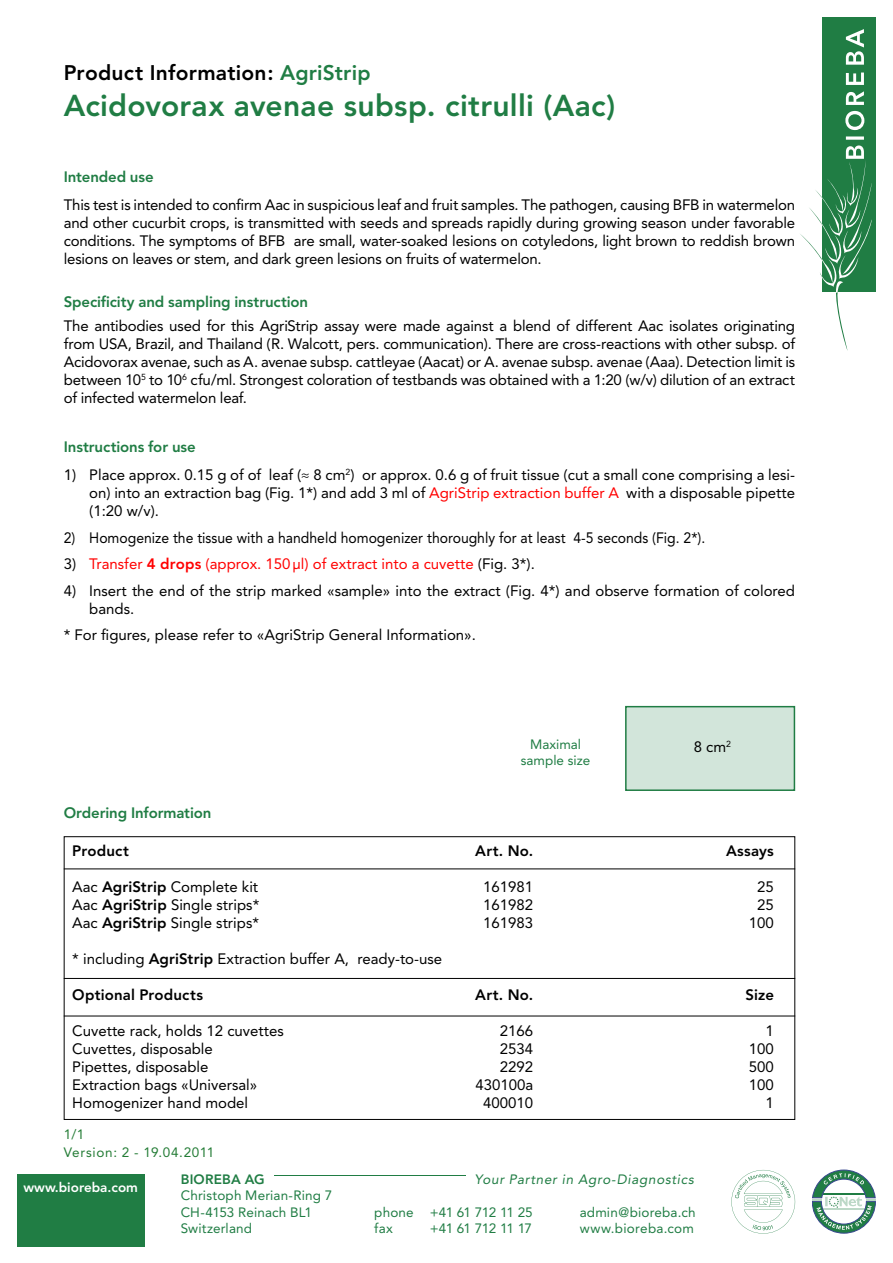
<style>
.page{position:relative;width:893px;height:1263px;background:#fff}
.page>*{position:absolute;margin:0;border:0;box-sizing:border-box;transform-origin:0 0}
.Haupttitel{font:800 30px "Avenir LT Std";letter-spacing:.01em;color:#207d44}
.PI_Titel{font:800 21px "Avenir LT Std";letter-spacing:.01em;color:#000}
.Text{font:15px/18px "Avenir LT Std";letter-spacing:-.01em;color:#000;text-align:justify}
.Hängender_Einzug{font:15px/18px "Avenir LT Std";color:#000;text-align:justify}
.AgriStrip_Artikeltabelle{font:15px "Avenir LT Std";color:#000}
.Hängender_Einzug-2{font:15px "Avenir LT Std";color:#000;scale:.93 1}
.Hängender_Einzug-3{font:15px "Avenir LT Std";color:#f00}
.Untertitel_grün{font:800 15px "Avenir LT Std";letter-spacing:-.01em;color:#207d44}
.AgriStrip_Artikeltabelle-2{font:800 15px "Avenir LT Std";letter-spacing:.01em;color:#000}
.Text-2{font:800 15px "Avenir LT Std";letter-spacing:-.01em;color:#207d44}
.legende{font:15px "Avenir LT Std";color:#000}
.legende-2{font:13.5px "Avenir LT Std";letter-spacing:.01em;color:#207d44}
.t1{font:italic 13.5px "Avenir LT Std";letter-spacing:.05em;color:#207d44}
.Autor_Version{font:13.5px "Avenir LT Std";letter-spacing:.05em;color:#247c36}
.legende-3{font:13.5px "Avenir LT Std";letter-spacing:-.015em;color:#207d44}
.t2{font:800 13.5px "Avenir LT Std";color:#fff}
.legende-4{font:13.5px "Avenir LT Std";letter-spacing:-.055em;color:#207d44}
.t3{font:800 13.5px "Avenir LT Std";letter-spacing:.015em;color:#207d44}
.s1{color:#207d44}
.s2{color:#f00}
.s3{color:#000}
.s4{font-weight:800}
</style>
<div class="page">
<div style="left:822px;top:17px;width:54px;height:275px;background:#207d44"></div>
<svg style="left:800px;top:29px;width:72px;height:322px"></svg>
<div style="left:17px;top:1174px;width:128px;height:72px;background:#207d44"></div>
<hr style="left:274px;top:1175px;width:191px;height:1px;background:#207d44">
<svg style="left:812px;top:1170px;width:63px;height:63px"></svg>
<svg style="left:731px;top:1170px;width:64px;height:64px"></svg>
<div style="left:626px;top:707px;width:168px;height:83px;background:#d2e5da"></div>
<div style="left:625px;top:706px;width:170px;height:85px;border:2px solid #207d44"></div>
<hr style="left:64px;top:868px;width:731px;height:1px;background:#000">
<hr style="left:64px;top:978px;width:731px;height:1px;background:#000">
<hr style="left:64px;top:1016px;width:731px;height:1px;background:#000">
<p class="PI_Titel" style="left:64px;top:60px;width:308px">Product Information: <span class="s1">AgriStrip</span></p>
<p class="Haupttitel" style="left:64px;top:87px;width:553px">Acidovorax avenae subsp. citrulli (Aac)</p>
<p class="Untertitel_grün" style="left:64px;top:167px;width:91px">Intended use</p>
<p class="Text" style="left:64px;top:196px;width:733px">This test is intended to confirm Aac in suspicious leaf and fruit samples. The pathogen, causing BFB in watermelon and other cucurbit crops, is transmitted with seeds and spreads rapidly during growing season under favorable conditions. The symptoms of BFB are small, water-soaked lesions on cotyledons, light brown to reddish brown lesions on leaves or stem, and dark green lesions on fruits of watermelon.</p>
<p class="Text-2" style="left:64px;top:292px;width:246px">Specificity and sampling instruction</p>
<p class="Text" style="left:64px;top:317px;width:733px">The antibodies used for this AgriStrip assay were made against a blend of different Aac isolates originating from USA, Brazil, and Thailand (R. Walcott, pers. communication). There are cross-reactions with other subsp. of Acidovorax avenae, such as A. avenae subsp. cattleyae (Aacat) or A. avenae subsp. avenae (Aaa). Detection limit is between 10<sup>5</sup> to 10<sup>6</sup> cfu/ml. Strongest coloration of testbands was obtained with a 1:20 (w/v) dilution of an extract of infected watermelon leaf.</p>
<p class="Untertitel_grün" style="left:64px;top:438px;width:133px">Instructions for use</p>
<p class="Hängender_Einzug" style="left:89px;top:466px;width:707px;text-indent:-26px">1) Place approx. 0.15 g of of leaf (≈ 8 cm<sup>2</sup>) or approx. 0.6 g of fruit tissue (cut a small cone comprising a lesi&shy;on) into an extraction bag (Fig. 1*) and add 3 ml of <span class="s2">AgriStrip extraction buffer A</span> with a disposable pipette (1:20 w/v).</p>
<p class="Hängender_Einzug-2" style="left:64px;top:529px;width:691px">2) Homogenize the tissue with a handheld homogenizer thoroughly for at least 4-5 seconds (Fig. 2*).</p>
<p class="Hängender_Einzug-3" style="left:64px;top:555px;width:473px"><span class="s3">3)</span> Transfer <span class="s4">4 drops</span> (approx. 150 µl) of extract into a cuvette <span class="s3">(Fig. 3*).</span></p>
<p class="Hängender_Einzug" style="left:89px;top:582px;width:707px;text-indent:-26px">4) Insert the end of the strip marked «sample» into the extract (Fig. 4*) and observe formation of colored bands.</p>
<p class="Hängender_Einzug" style="left:64px;top:626px;width:414px">* For figures, please refer to «AgriStrip General Information».</p>
<p class="Untertitel_grün" style="left:64px;top:804px;width:149px">Ordering Information</p>
<p class="legende-2" style="left:530px;top:736px;width:52px">Maximal</p>
<p class="legende" style="left:694px;top:738px;width:39px">8 cm<sup>2</sup></p>
<p class="legende-2" style="left:521px;top:752px;width:71px">sample size</p>
<p class="AgriStrip_Artikeltabelle-2" style="left:72px;top:842px;width:58px">Product</p>
<p class="AgriStrip_Artikeltabelle-2" style="left:475px;top:842px;width:60px">Art. No.</p>
<p class="AgriStrip_Artikeltabelle-2" style="left:726px;top:842px;width:49px">Assays</p>
<p class="AgriStrip_Artikeltabelle" style="left:72px;top:878px;width:187px">Aac <span class="s4">AgriStrip</span> Complete kit</p>
<p class="AgriStrip_Artikeltabelle" style="left:483px;top:878px;width:52px">161981</p>
<p class="AgriStrip_Artikeltabelle" style="left:757px;top:878px;width:18px">25</p>
<p class="AgriStrip_Artikeltabelle" style="left:72px;top:896px;width:189px">Aac <span class="s4">AgriStrip</span> Single strips*</p>
<p class="AgriStrip_Artikeltabelle" style="left:483px;top:896px;width:52px">161982</p>
<p class="AgriStrip_Artikeltabelle" style="left:757px;top:896px;width:18px">25</p>
<p class="AgriStrip_Artikeltabelle" style="left:72px;top:914px;width:188px">Aac <span class="s4">AgriStrip</span> Single strips*</p>
<p class="AgriStrip_Artikeltabelle" style="left:483px;top:914px;width:52px">161983</p>
<p class="AgriStrip_Artikeltabelle" style="left:749px;top:914px;width:27px">100</p>
<p class="AgriStrip_Artikeltabelle" style="left:72px;top:950px;width:371px">* including <span class="s4">AgriStrip</span> Extraction buffer A, ready-to-use</p>
<p class="AgriStrip_Artikeltabelle-2" style="left:72px;top:986px;width:132px">Optional Products</p>
<p class="AgriStrip_Artikeltabelle-2" style="left:475px;top:986px;width:60px">Art. No.</p>
<p class="AgriStrip_Artikeltabelle-2" style="left:745px;top:986px;width:30px">Size</p>
<p class="AgriStrip_Artikeltabelle" style="left:72px;top:1022px;width:213px">Cuvette rack, holds 12 cuvettes</p>
<p class="AgriStrip_Artikeltabelle" style="left:500px;top:1022px;width:35px">2166</p>
<p class="AgriStrip_Artikeltabelle" style="left:766px;top:1022px;width:10px">1</p>
<p class="AgriStrip_Artikeltabelle" style="left:72px;top:1040px;width:142px">Cuvettes, disposable</p>
<p class="AgriStrip_Artikeltabelle" style="left:500px;top:1040px;width:35px">2534</p>
<p class="AgriStrip_Artikeltabelle" style="left:749px;top:1040px;width:27px">100</p>
<p class="AgriStrip_Artikeltabelle" style="left:72px;top:1058px;width:138px">Pipettes, disposable</p>
<p class="AgriStrip_Artikeltabelle" style="left:500px;top:1058px;width:35px">2292</p>
<p class="AgriStrip_Artikeltabelle" style="left:749px;top:1058px;width:27px">500</p>
<p class="AgriStrip_Artikeltabelle" style="left:72px;top:1076px;width:187px">Extraction bags «Universal»</p>
<p class="AgriStrip_Artikeltabelle" style="left:475px;top:1076px;width:59px">430100a</p>
<p class="AgriStrip_Artikeltabelle" style="left:749px;top:1076px;width:27px">100</p>
<p class="AgriStrip_Artikeltabelle" style="left:72px;top:1094px;width:177px">Homogenizer hand model</p>
<p class="AgriStrip_Artikeltabelle" style="left:483px;top:1094px;width:52px">400010</p>
<p class="AgriStrip_Artikeltabelle" style="left:766px;top:1094px;width:10px">1</p>
<p class="Autor_Version" style="left:64px;top:1126px;width:22px">1/1</p>
<p class="Autor_Version" style="left:64px;top:1144px;width:152px">Version: 2 - 19.04.2011</p>
<p class="t2" style="left:24px;top:1179px;width:116px">www.bioreba.com</p>
<p class="t3" style="left:181px;top:1171px;width:86px">BIOREBA AG</p>
<p class="t1" style="left:475px;top:1172px;width:221px">Your Partner in Agro-Diagnostics</p>
<p class="legende-2" style="left:181px;top:1188px;width:153px">Christoph Merian-Ring 7</p>
<p class="legende-2" style="left:181px;top:1204px;width:133px">CH-4153 Reinach BL1</p>
<p class="legende-3" style="left:374px;top:1204px;width:160px">phone +41 61 712 11 25</p>
<p class="legende-2" style="left:580px;top:1204px;width:117px">admin@bioreba.ch</p>
<p class="legende-2" style="left:181px;top:1220px;width:73px">Switzerland</p>
<p class="legende-2" style="left:374px;top:1220px;width:20px">fax</p>
<p class="legende-4" style="left:430px;top:1220px;width:104px">+41 61 712 11 17</p>
<p class="legende-2" style="left:580px;top:1220px;width:116px">www.bioreba.com</p>
</div>
